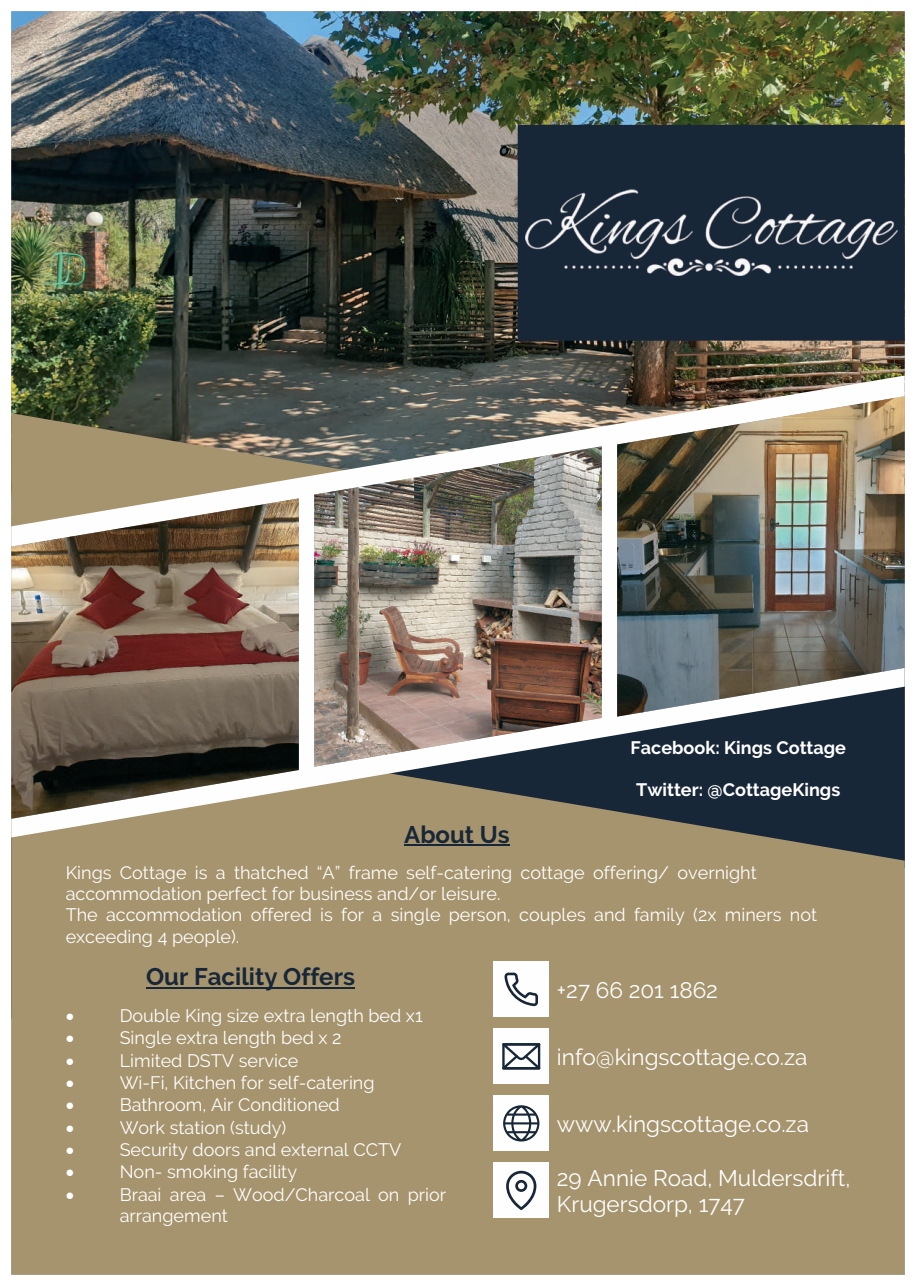
<style>
.page{position:relative;width:916px;height:1286px;background:#fff}
.page>*{position:absolute;margin:0;border:0;box-sizing:border-box;transform-origin:0 0}
.t1{font:700 24px "Raleway";color:#182738}
.t2{font:22.5px/26.4px "Raleway";color:#fff}
.t3{font:18px/21.1px "Raleway";color:#fff}
.t4{font:700 18px "Raleway";color:#fff}
.t5{font:18px "Symbol";color:#fff}
</style>
<div class="page">
<img style="left:11px;top:11px;width:893px;height:364px">
<div style="left:11px;top:643px;width:893px;height:631px;background:#a6946e"></div>
<svg style="left:11px;top:837px;width:893px;height:23px"></svg>
<svg style="left:11px;top:375px;width:893px;height:462px"></svg>
<svg style="left:299px;top:444px;width:317px;height:325px"></svg>
<div style="left:517px;top:125px;width:387px;height:216px;background:#182738"></div>
<div style="left:493px;top:961px;width:56px;height:56px;background:#fefefe"></div>
<svg style="left:504px;top:972px;width:34px;height:34px"></svg>
<div style="left:493px;top:1028px;width:56px;height:56px;background:#fefefe"></div>
<svg style="left:502px;top:1043px;width:38px;height:26px"></svg>
<div style="left:493px;top:1095px;width:56px;height:56px;background:#fefefe"></div>
<svg style="left:503px;top:1105px;width:36px;height:36px"></svg>
<div style="left:493px;top:1162px;width:56px;height:56px;background:#fefefe"></div>
<svg style="left:506px;top:1170px;width:30px;height:39px"></svg>
<img style="left:525px;top:190px;width:372px;height:85px">
<img style="left:314px;top:446px;width:287px;height:320px">
<img style="left:617px;top:396px;width:287px;height:320px">
<img style="left:11px;top:498px;width:288px;height:320px">
<hr style="left:404px;top:844px;width:106px;height:1px;background:#182738">
<hr style="left:146px;top:987px;width:209px;height:1px;background:#182738">
<h1 class="t1" style="left:404px;top:820px;width:107px">About Us</h1>
<p class="t4" style="left:630px;top:736px;width:217px">Facebook: Kings Cottage</p>
<p class="t4" style="left:636px;top:779px;width:205px">Twitter: @CottageKings</p>
<p class="t3" style="left:66px;top:862px;width:752px">Kings Cottage is a thatched “A” frame self-catering cottage offering/ overnight accommodation perfect for business and/or leisure.<br>The accommodation offered is for a single person, couples and family (2x miners not exceeding 4 people).</p>
<h1 class="t1" style="left:146px;top:962px;width:210px">Our Facility Offers</h1>
<p class="t5" style="left:66px;top:1009px;width:10px">•</p>
<p class="t3" style="left:120px;top:1004px;width:304px">Double King size extra length bed x1</p>
<p class="t5" style="left:66px;top:1031px;width:10px">•</p>
<p class="t3" style="left:120px;top:1027px;width:223px">Single extra length bed x 2</p>
<p class="t5" style="left:66px;top:1054px;width:10px">•</p>
<p class="t3" style="left:120px;top:1049px;width:180px">Limited DSTV service</p>
<p class="t5" style="left:66px;top:1076px;width:10px">•</p>
<p class="t3" style="left:120px;top:1071px;width:256px">Wi-Fi, Kitchen for self-catering</p>
<p class="t5" style="left:66px;top:1098px;width:10px">•</p>
<p class="t3" style="left:120px;top:1094px;width:221px">Bathroom, Air Conditioned</p>
<p class="t5" style="left:66px;top:1121px;width:10px">•</p>
<p class="t3" style="left:120px;top:1116px;width:168px">Work station (study)</p>
<p class="t5" style="left:66px;top:1143px;width:10px">•</p>
<p class="t3" style="left:120px;top:1138px;width:283px">Security doors and external CCTV</p>
<p class="t5" style="left:66px;top:1165px;width:10px">•</p>
<p class="t3" style="left:120px;top:1161px;width:179px">Non- smoking facility</p>
<p class="t5" style="left:66px;top:1188px;width:10px">•</p>
<p class="t3" style="left:120px;top:1183px;width:328px">Braai area – Wood/Charcoal on prior arrangement</p>
<p class="t2" style="left:557px;top:976px;width:162px">+27 66 201 1862</p>
<p class="t2" style="left:557px;top:1043px;width:252px">info@kingscottage.co.za</p>
<p class="t2" style="left:557px;top:1110px;width:253px">www.kingscottage.co.za</p>
<p class="t2" style="left:557px;top:1164px;width:295px">29 Annie Road, Muldersdrift,<br>Krugersdorp, 1747</p>
</div>
